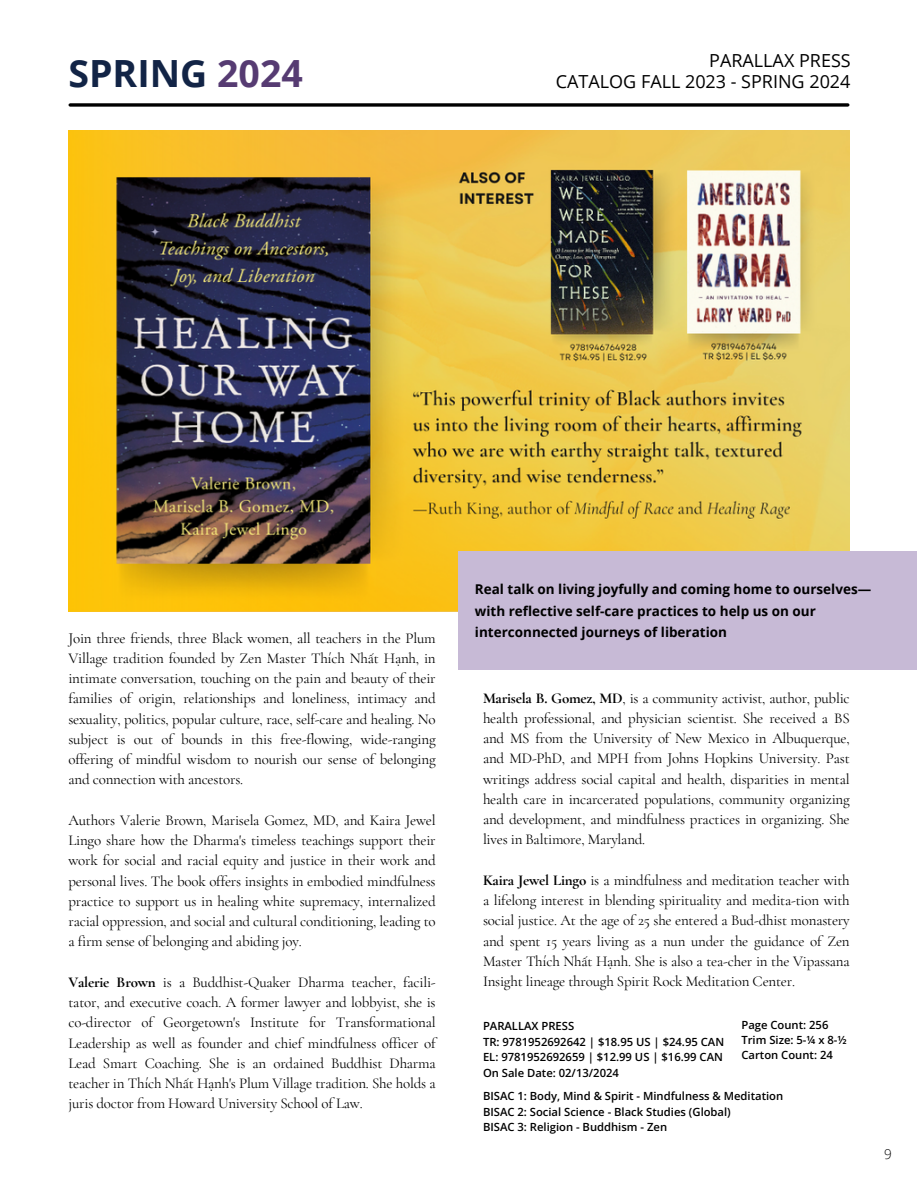
<style>
.page{position:relative;width:918px;height:1188px;background:#fff}
.page>*{position:absolute;margin:0;border:0;box-sizing:border-box;transform-origin:0 0}
.t1{font:700 37.5px "Open Sans";color:#122446}
.t2{font:18px "Open Sans";color:#000}
.t3{font:15px/20.2px "Cormorant Garamond";letter-spacing:-.015em;color:#000;text-align:justify}
.t4{font:700 13.5px/21.3px "Open Sans";color:#000}
.t5{font:300 13.5px "Open Sans";color:#000}
.t6{font:600 11.25px "Open Sans";color:#000}
.s1{color:#563b72}
.s2{font-weight:700}
</style>
<div class="page">
<img style="left:68px;top:131px;width:781px;height:480px">
<div style="left:458px;top:552px;width:459px;height:118px;background:#c7bad6"></div>
<svg style="left:70px;top:103px;width:778px;height:4px;background:#272727"></svg>
<p class="t1" style="left:68px;top:47px;width:236px">SPRING <span class="s1">2024</span></p>
<p class="t2" style="left:709px;top:48px;width:143px">PARALLAX PRESS</p>
<p class="t2" style="left:556px;top:69px;width:296px">CATALOG FALL 2023 - SPRING 2024</p>
<p class="t3" style="left:68px;top:628px;width:369px">Join three friends, three Black women, all teachers in the Plum Village tradition founded by Zen Master Thích Nhất Hạnh, in intimate conversation, touching on the pain and beauty of their families of origin, relationships and loneliness, intimacy and sexuality, politics, popular culture, race, self-care and healing. No subject is out of bounds in this free-flowing, wide-ranging offering of mindful wisdom to nourish our sense of belonging and connection with ancestors.</p>
<p class="t3" style="left:68px;top:810px;width:369px">Authors Valerie Brown, Marisela Gomez, MD, and Kaira Jewel Lingo share how the Dharma's timeless teachings support their work for social and racial equity and justice in their work and personal lives. The book offers insights in embodied mindfulness practice to support us in healing white supremacy, internalized racial oppression, and social and cultural conditioning, leading to a firm sense of belonging and abiding joy.</p>
<p class="t3" style="left:68px;top:972px;width:369px"><span class="s2">Valerie Brown</span> is a Buddhist-Quaker Dharma teacher, facili&shy;tator, and executive coach. A former lawyer and lobbyist, she is co-director of Georgetown's Institute for Transformational Leadership as well as founder and chief mindfulness officer of Lead Smart Coaching. She is an ordained Buddhist Dharma teacher in Thích Nhất Hạnh's Plum Village tradition. She holds a juris doctor from Howard University School of Law.</p>
<p class="t4" style="left:475px;top:579px;width:398px">Real talk on living joyfully and coming home to ourselves— with reflective self-care practices to help us on our interconnected journeys of liberation</p>
<p class="t3" style="left:483px;top:688px;width:368px"><span class="s2">Marisela B. Gomez, MD</span>, is a community activist, author, public health professional, and physician scientist. She received a BS and MS from the University of New Mexico in Albuquerque, and MD-PhD, and MPH from Johns Hopkins University. Past writings address social capital and health, disparities in mental health care in incarcerated populations, community organizing and development, and mindfulness practices in organizing. She lives in Baltimore, Maryland.</p>
<p class="t3" style="left:483px;top:870px;width:368px"><span class="s2">Kaira Jewel Lingo</span> is a mindfulness and meditation teacher with a lifelong interest in blending spirituality and medita-tion with social justice. At the age of 25 she entered a Bud-dhist monastery and spent 15 years living as a nun under the guidance of Zen Master Thích Nhất Hạnh. She is also a tea-cher in the Vipassana Insight lineage through Spirit Rock Meditation Center.</p>
<p class="t6" style="left:483px;top:1018px;width:93px">PARALLAX PRESS</p>
<p class="t6" style="left:483px;top:1034px;width:243px">TR: 9781952692642 | $18.95 US | $24.95 CAN</p>
<p class="t6" style="left:483px;top:1049px;width:242px">EL: 9781952692659 | $12.99 US | $16.99 CAN</p>
<p class="t6" style="left:483px;top:1065px;width:137px">On Sale Date: 02/13/2024</p>
<p class="t6" style="left:483px;top:1088px;width:302px">BISAC 1: Body, Mind &amp; Spirit - Mindfulness &amp; Meditation</p>
<p class="t6" style="left:483px;top:1104px;width:249px">BISAC 2: Social Science - Black Studies (Global)</p>
<p class="t6" style="left:483px;top:1119px;width:186px">BISAC 3: Religion - Buddhism - Zen</p>
<p class="t6" style="left:741px;top:1017px;width:89px">Page Count: 256</p>
<p class="t6" style="left:741px;top:1032px;width:107px">Trim Size: 5-¼ x 8-½</p>
<p class="t6" style="left:741px;top:1047px;width:93px">Carton Count: 24</p>
<p class="t5" style="left:884px;top:1145px;width:9px">9</p>
</div>
